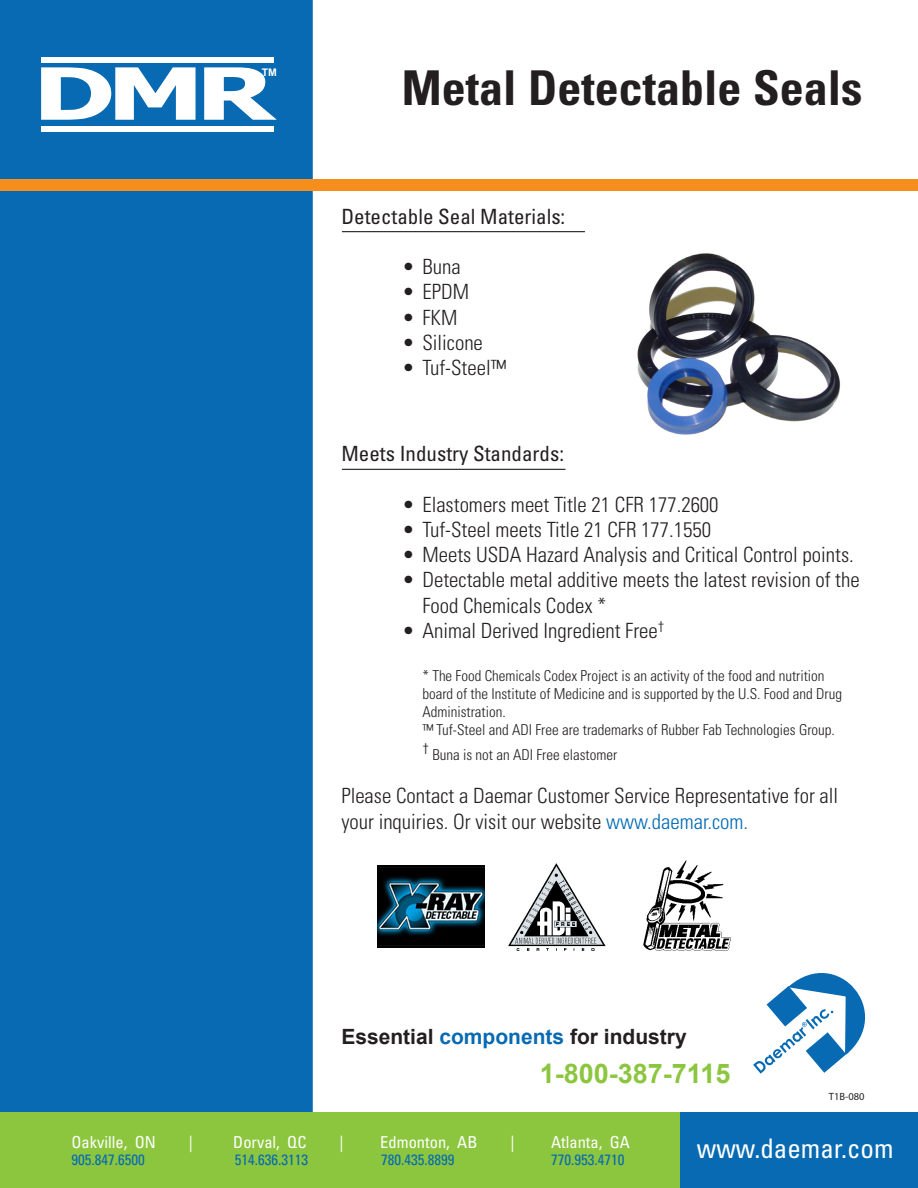
<style>
.page{position:relative;width:918px;height:1188px;background:#fff}
.page>*{position:absolute;margin:0;border:0;box-sizing:border-box;transform-origin:0 0}
.t1{font:700 72px "Tahoma";color:#fff;scale:1.5 1}
.t2{font:700 condensed 48px "Univers LT Std";color:#231f20}
.t3{font:700 27px "Arial";color:#8bc63e}
.t4{font:condensed 27px "Univers LT Std";color:#fff}
.t5{font:300 condensed 21px/25.2px "Univers LT Std";color:#231f20}
.t6{font:condensed 21px "Univers LT Std";color:#231f20}
.t7{font:700 21px "Arial";color:#231f20}
.t8{font:condensed 16.5px "Univers LT Std";color:#fff}
.t9{font:300 condensed 15px/18px "Univers LT Std";color:#231f20}
.t10{font:condensed 15px "Univers LT Std";color:#076ab2}
.t11{font:10.5px "Myriad Pro";color:#231f20}
.t12{font:700 10.5px "Arial";color:#fff}
.s1{color:#006bb6}
.s2{color:#076ab2}
</style>
<div class="page">
<div style="left:0;top:0;width:313px;height:1113px;background:#076ab2"></div>
<div style="left:0;top:179px;width:918px;height:11px;background:#f68e1e"></div>
<div style="left:42px;top:57px;width:232px;height:5px;background:#fff"></div>
<div style="left:42px;top:126px;width:232px;height:5px;background:#fff"></div>
<img style="left:643px;top:860px;width:88px;height:91px">
<hr style="left:342px;top:469px;width:224px;height:1px;background:#231f20">
<hr style="left:342px;top:231px;width:243px;height:1px;background:#231f20">
<img style="left:508px;top:863px;width:98px;height:88px">
<svg style="left:753px;top:973px;width:113px;height:101px"></svg>
<img style="left:637px;top:253px;width:204px;height:182px">
<div style="left:0;top:1113px;width:735px;height:75px;background:#8bc63e"></div>
<div style="left:680px;top:1113px;width:238px;height:75px;background:#076ab2"></div>
<img style="left:378px;top:866px;width:107px;height:82px">
<p class="t1" style="left:33px;top:43px;width:162px">DMR</p>
<p class="t2" style="left:402px;top:58px;width:462px">Metal Detectable Seals</p>
<p class="t12" style="left:262px;top:65px;width:17px">TM</p>
<p class="t6" style="left:341px;top:203px;width:225px">Detectable Seal Materials:</p>
<p class="t5" style="left:402px;top:254px;width:60px">• Buna</p>
<p class="t5" style="left:402px;top:279px;width:68px">• EPDM</p>
<p class="t5" style="left:402px;top:305px;width:57px">• FKM</p>
<p class="t5" style="left:402px;top:330px;width:82px">• Silicone</p>
<p class="t5" style="left:402px;top:355px;width:105px">• Tuf-Steel™</p>
<p class="t6" style="left:341px;top:441px;width:224px">Meets Industry Standards:</p>
<p class="t5" style="left:402px;top:492px;width:318px">• Elastomers meet Title 21 CFR 177.2600</p>
<p class="t5" style="left:402px;top:517px;width:311px">• Tuf-Steel meets Title 21 CFR 177.1550</p>
<p class="t5" style="left:402px;top:542px;width:453px">• Meets USDA Hazard Analysis and Critical Control points.</p>
<p class="t5" style="left:422px;top:567px;width:439px;text-indent:-20px">• Detectable metal additive meets the latest revision of the<br>Food Chemicals Codex *</p>
<p class="t5" style="left:402px;top:618px;width:264px">• Animal Derived Ingredient Free<sup>†</sup></p>
<p class="t9" style="left:422px;top:667px;width:421px">* The Food Chemicals Codex Project is an activity of the food and nutrition board of the Institute of Medicine and is supported by the U.S. Food and Drug Administration.<br>™ Tuf-Steel and ADI Free are trademarks of Rubber Fab Technologies Group.</p>
<p class="t9" style="left:422px;top:746px;width:196px">† Buna is not an ADI Free elastomer</p>
<p class="t5" style="left:341px;top:783px;width:498px">Please Contact a Daemar Customer Service Representative for all your inquiries. Or visit our website <span class="s1">www.daemar.com.</span></p>
<p class="t7" style="left:341px;top:1023px;width:347px">Essential <span class="s2">components</span> for industry</p>
<p class="t3" style="left:540px;top:1056px;width:192px">1-800-387-7115</p>
<p class="t11" style="left:829px;top:1090px;width:37px">T1B-080</p>
<p class="t8" style="left:72px;top:1132px;width:86px">Oakville, ON</p>
<p class="t8" style="left:189px;top:1132px;width:6px">|</p>
<p class="t8" style="left:233px;top:1132px;width:75px">Dorval, QC</p>
<p class="t8" style="left:340px;top:1132px;width:6px">|</p>
<p class="t8" style="left:380px;top:1132px;width:99px">Edmonton, AB</p>
<p class="t8" style="left:510px;top:1132px;width:6px">|</p>
<p class="t8" style="left:551px;top:1132px;width:80px">Atlanta, GA</p>
<p class="t10" style="left:72px;top:1150px;width:75px">905.847.6500</p>
<p class="t10" style="left:235px;top:1150px;width:75px">514.636.3113</p>
<p class="t10" style="left:381px;top:1150px;width:75px">780.435.8899</p>
<p class="t10" style="left:551px;top:1150px;width:75px">770.953.4710</p>
<p class="t4" style="left:697px;top:1131px;width:198px">www.daemar.com</p>
</div>
